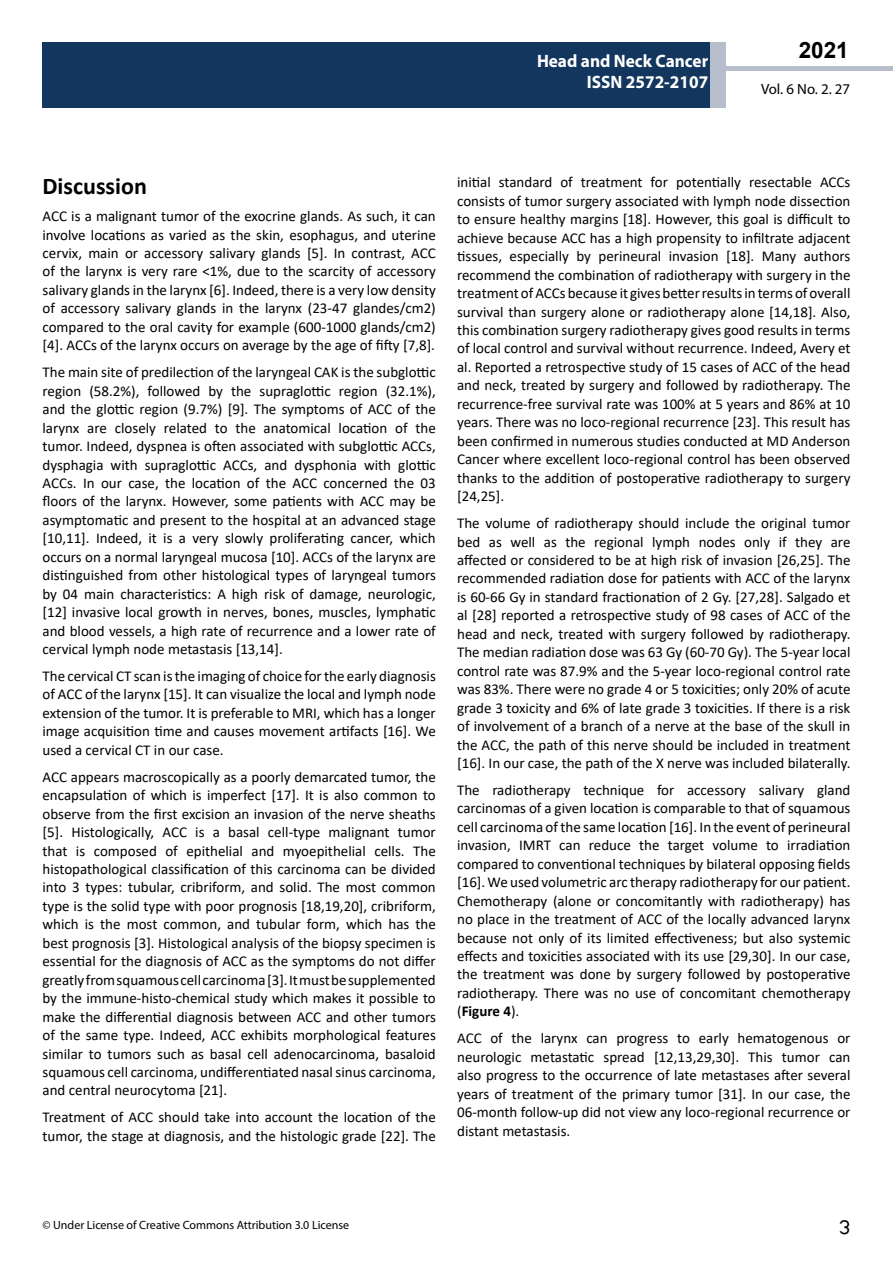
<style>
.page{position:relative;width:893px;height:1263px;background:#fff}
.page>*{position:absolute;margin:0;border:0;box-sizing:border-box;transform-origin:0 0}
.t1{font:25.5px "Tunga";color:#000}
.t2{font:700 24px "Calibri";color:#000}
.t3{font:700 22.5px "Arial";color:#000}
.t4{font:700 18px/21.6px "Myriad Pro";color:#fff;text-align:right;scale:.96 1}
.t5{font:15px/18.5px "Calibri";color:#000;text-align:justify}
.t6{font:14.85px "Myriad Pro";color:#000}
.t7{font:12px "Myriad Pro";color:#000}
.s1{font-weight:700}
</style>
<div class="page">
<div style="left:722px;top:66px;width:171px;height:5px;background:#b6bdcb"></div>
<div style="left:43px;top:42px;width:682px;height:66px;background:#12365e"></div>
<div style="left:710px;top:42px;width:15px;height:66px;background:#b6bdcb"></div>
<p class="t4" style="left:537px;top:49px;width:180px">Head and Neck Cancer<br>ISSN 2572-2107</p>
<h3 class="t3" style="left:799px;top:35px;width:52px">2021</h3>
<p class="t6" style="left:761px;top:80px;width:91px">Vol. 6 No. 2. 27</p>
<h2 class="t2" style="left:43px;top:169px;width:106px">Discussion</h2>
<p class="t5" style="left:43px;top:207px;width:395px">ACC is a malignant tumor of the exocrine glands. As such, it can involve locations as varied as the skin, esophagus, and uterine cervix, main or accessory salivary glands [5]. In contrast, ACC of the larynx is very rare &lt;1%, due to the scarcity of accessory salivary glands in the larynx [6]. Indeed, there is a very low density of accessory salivary glands in the larynx (23-47 glandes/cm2) compared to the oral cavity for example (600-1000 glands/cm2) [4]. ACCs of the larynx occurs on average by the age of fifty [7,8].</p>
<p class="t5" style="left:43px;top:363px;width:395px">The main site of predilection of the laryngeal CAK is the subglottic region (58.2%), followed by the supraglottic region (32.1%), and the glottic region (9.7%) [9]. The symptoms of ACC of the larynx are closely related to the anatomical location of the tumor. Indeed, dyspnea is often associated with subglottic ACCs, dysphagia with supraglottic ACCs, and dysphonia with glottic ACCs. In our case, the location of the ACC concerned the 03 floors of the larynx. However, some patients with ACC may be asymptomatic and present to the hospital at an advanced stage [10,11]. Indeed, it is a very slowly proliferating cancer, which occurs on a normal laryngeal mucosa [10]. ACCs of the larynx are distinguished from other histological types of laryngeal tumors by 04 main characteristics: A high risk of damage, neurologic, [12] invasive local growth in nerves, bones, muscles, lymphatic and blood vessels, a high rate of recurrence and a lower rate of cervical lymph node metastasis [13,14].</p>
<p class="t5" style="left:43px;top:666px;width:395px">The cervical CT scan is the imaging of choice for the early diagnosis of ACC of the larynx [15]. It can visualize the local and lymph node extension of the tumor. It is preferable to MRI, which has a longer image acquisition time and causes movement artifacts [16]. We used a cervical CT in our case.</p>
<p class="t5" style="left:43px;top:767px;width:395px">ACC appears macroscopically as a poorly demarcated tumor, the encapsulation of which is imperfect [17]. It is also common to observe from the first excision an invasion of the nerve sheaths [5]. Histologically, ACC is a basal cell-type malignant tumor that is composed of epithelial and myoepithelial cells. The histopathological classification of this carcinoma can be divided into 3 types: tubular, cribriform, and solid. The most common type is the solid type with poor prognosis [18,19,20], cribriform, which is the most common, and tubular form, which has the best prognosis [3]. Histological analysis of the biopsy specimen is essential for the diagnosis of ACC as the symptoms do not differ greatly from squamous cell carcinoma [3]. It must be supplemented by the immune-histo-chemical study which makes it possible to make the differential diagnosis between ACC and other tumors of the same type. Indeed, ACC exhibits morphological features similar to tumors such as basal cell adenocarcinoma, basaloid squamous cell carcinoma, undifferentiated nasal sinus carcinoma, and central neurocytoma [21].</p>
<p class="t5" style="left:43px;top:1108px;width:395px">Treatment of ACC should take into account the location of the tumor, the stage at diagnosis, and the histologic grade [22]. The</p>
<p class="t5" style="left:457px;top:173px;width:395px">initial standard of treatment for potentially resectable ACCs consists of tumor surgery associated with lymph node dissection to ensure healthy margins [18]. However, this goal is difficult to achieve because ACC has a high propensity to infiltrate adjacent tissues, especially by perineural invasion [18]. Many authors recommend the combination of radiotherapy with surgery in the treatment of ACCs because it gives better results in terms of overall survival than surgery alone or radiotherapy alone [14,18]. Also, this combination surgery radiotherapy gives good results in terms of local control and survival without recurrence. Indeed, Avery et al. Reported a retrospective study of 15 cases of ACC of the head and neck, treated by surgery and followed by radiotherapy. The recurrence-free survival rate was 100% at 5 years and 86% at 10 years. There was no loco-regional recurrence [23]. This result has been confirmed in numerous studies conducted at MD Anderson Cancer where excellent loco-regional control has been observed thanks to the addition of postoperative radiotherapy to surgery [24,25].</p>
<p class="t5" style="left:457px;top:513px;width:395px">The volume of radiotherapy should include the original tumor bed as well as the regional lymph nodes only if they are affected or considered to be at high risk of invasion [26,25]. The recommended radiation dose for patients with ACC of the larynx is 60-66 Gy in standard fractionation of 2 Gy. [27,28]. Salgado et al [28] reported a retrospective study of 98 cases of ACC of the head and neck, treated with surgery followed by radiotherapy.<br>The median radiation dose was 63 Gy (60-70 Gy). The 5-year local control rate was 87.9% and the 5-year loco-regional control rate was 83%. There were no grade 4 or 5 toxicities; only 20% of acute grade 3 toxicity and 6% of late grade 3 toxicities. If there is a risk of involvement of a branch of a nerve at the base of the skull in the ACC, the path of this nerve should be included in treatment [16]. In our case, the path of the X nerve was included bilaterally.</p>
<p class="t5" style="left:457px;top:780px;width:395px">The radiotherapy technique for accessory salivary gland carcinomas of a given location is comparable to that of squamous cell carcinoma of the same location [16]. In the event of perineural invasion, IMRT can reduce the target volume to irradiation compared to conventional techniques by bilateral opposing fields [16]. We used volumetric arc therapy radiotherapy for our patient.<br>Chemotherapy (alone or concomitantly with radiotherapy) has no place in the treatment of ACC of the locally advanced larynx because not only of its limited effectiveness; but also systemic effects and toxicities associated with its use [29,30]. In our case, the treatment was done by surgery followed by postoperative radiotherapy. There was no use of concomitant chemotherapy (<span class="s1">Figure 4</span>).</p>
<p class="t5" style="left:457px;top:1029px;width:395px">ACC of the larynx can progress to early hematogenous or neurologic metastatic spread [12,13,29,30]. This tumor can also progress to the occurrence of late metastases after several years of treatment of the primary tumor [31]. In our case, the 06-month follow-up did not view any loco-regional recurrence or distant metastasis.</p>
<p class="t7" style="left:43px;top:1218px;width:308px">© Under License of Creative Commons Attribution 3.0 License</p>
<h1 class="t1" style="left:839px;top:1210px;width:13px">3</h1>
</div>
